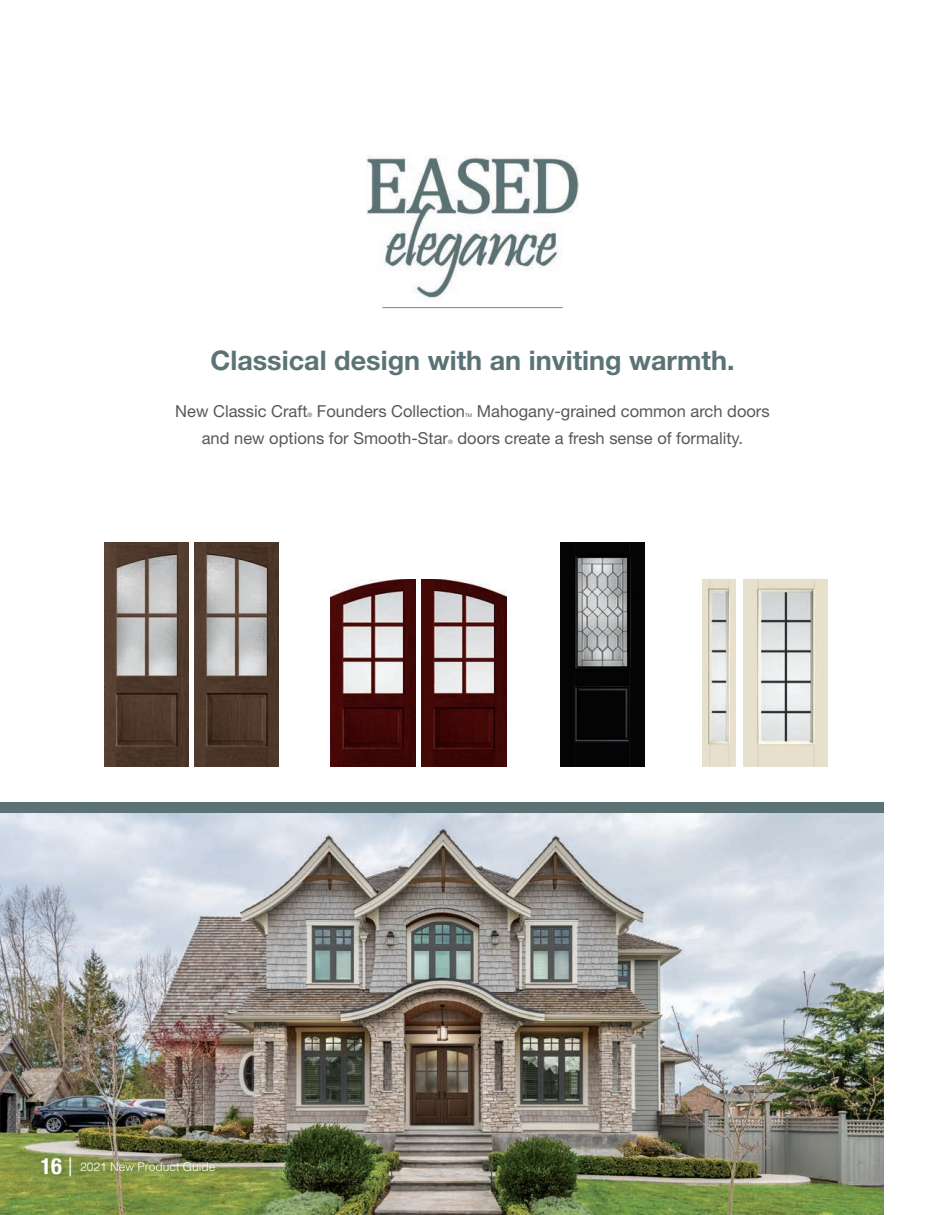
<style>
.page{position:relative;width:945px;height:1215px;background:#fff}
.page>*{position:absolute;margin:0;border:0;box-sizing:border-box;transform-origin:0 0}
.t1{font:700 27px "Helvetica Neue";color:#5b7375}
.t2{font:16.5px "Helvetica Neue";color:#57585a}
.t3{font:300 12px "Helvetica";color:#fff}
.t4{font:6px "Helvetica Neue";color:#57585a}
.t5{font:4.95px "Helvetica Neue";color:#57585a}
.s1{font-family:"Helvetica Neue";font-weight:700;font-stretch:condensed;font-size:22.5px}
.s2{font-family:"Helvetica Neue";font-size:25.5px}
</style>
<div class="page">
<hr style="left:382px;top:307px;width:181px;height:1px;background:#818285">
<img style="left:367px;top:156px;width:211px;height:144px">
<img style="left:331px;top:579px;width:84px;height:188px">
<img style="left:421px;top:579px;width:85px;height:188px">
<img style="left:743px;top:579px;width:85px;height:188px">
<img style="left:560px;top:543px;width:84px;height:224px">
<img style="left:702px;top:579px;width:33px;height:188px">
<img style="left:104px;top:543px;width:84px;height:224px">
<img style="left:195px;top:543px;width:84px;height:224px">
<img style="left:0;top:812px;width:884px;height:403px">
<div style="left:0;top:802px;width:884px;height:10px;background:#5b7375"></div>
<h1 class="t1" style="left:210px;top:344px;width:526px">Classical design with an inviting warmth.</h1>
<p class="t2" style="left:175px;top:402px;width:134px">New Classic Craft</p>
<p class="t4" style="left:308px;top:412px;width:6px">®</p>
<p class="t2" style="left:317px;top:402px;width:150px">Founders Collection</p>
<p class="t5" style="left:465px;top:413px;width:9px">TM</p>
<p class="t2" style="left:477px;top:402px;width:294px">Mahogany-grained common arch doors</p>
<p class="t2" style="left:202px;top:429px;width:248px">and new options for Smooth-Star</p>
<p class="t4" style="left:448px;top:439px;width:6px">®</p>
<p class="t2" style="left:457px;top:429px;width:287px">doors create a fresh sense of formality.</p>
<p class="t3" style="left:40px;top:1160px;width:176px"><span class="s1">16</span> <span class="s2">|</span> 2021 New Product Guide</p>
</div>
